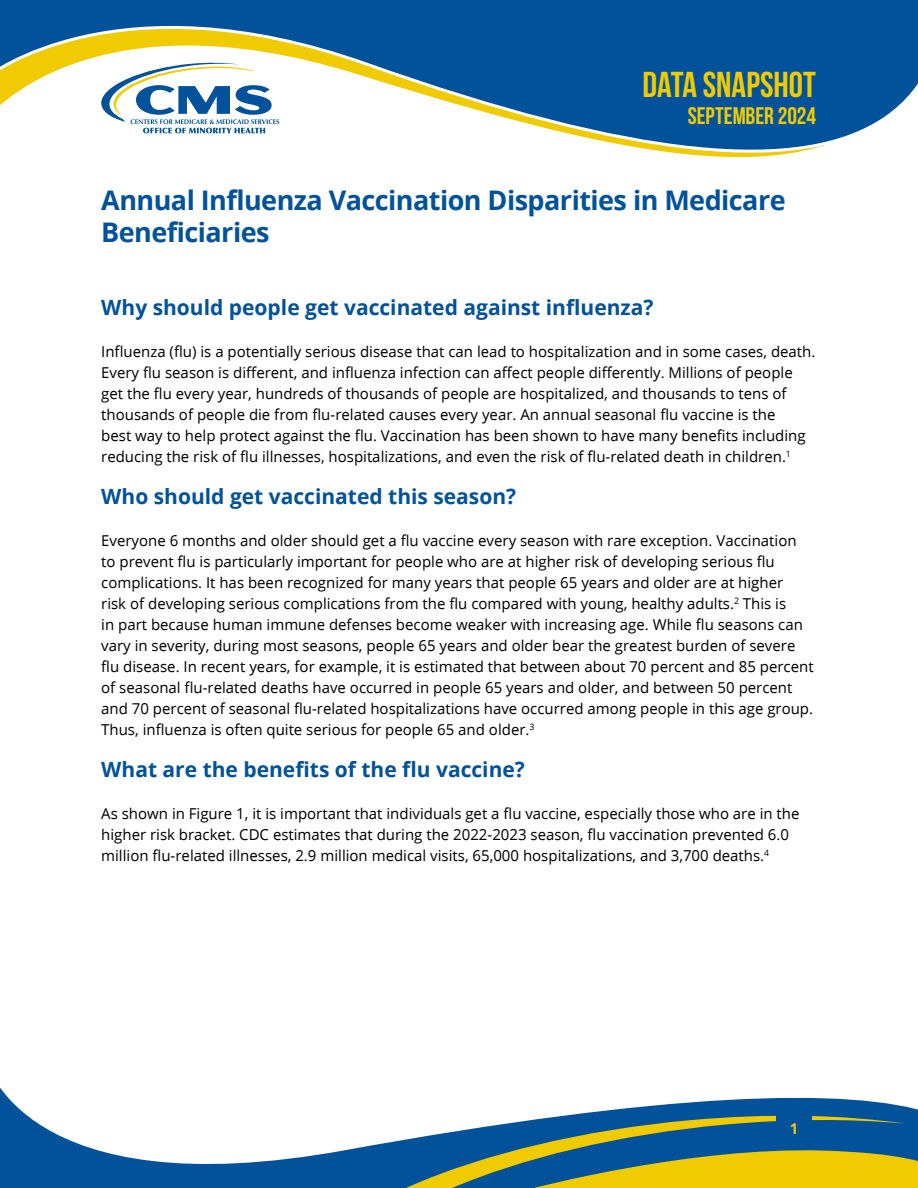
<style>
.page{position:relative;width:918px;height:1188px;background:#fff}
.page>*{position:absolute;margin:0;border:0;box-sizing:border-box;transform-origin:0 0}
.t1{font:36px "Bebas Neue";letter-spacing:-.005em;color:#f0cb02}
.t2{font:700 27px/32.4px "Open Sans";letter-spacing:-.02em;color:#01529b}
.t3{font:24px "Bebas Neue";letter-spacing:-.005em;color:#f0cb02}
.t4{font:700 21px "Open Sans";color:#01529b}
.text_no_indent{font:15px/21px "Open Sans";color:#000}
.t5{font:700 15px "Open Sans";color:#f0cb02}
</style>
<div class="page">
<svg style="left:0;top:1087px;width:918px;height:101px"></svg>
<svg style="left:905px;top:1147px;width:13px;height:41px"></svg>
<svg style="left:0;top:0;width:918px;height:158px"></svg>
<svg style="left:101px;top:62px;width:178px;height:71px"></svg>
<svg style="left:292px;top:1113px;width:613px;height:75px;background:#709078"></svg>
<div style="left:776px;top:1106px;width:36px;height:31px;background:#01529b"></div>
<h1 class="t1" style="left:643px;top:64px;width:175px">DATA SNAPSHOT</h1>
<h3 class="t3" style="left:688px;top:103px;width:130px">SEPTEMBER 2024</h3>
<h1 class="t2" style="left:101px;top:184px;width:686px">Annual Influenza Vaccination Disparities in Medicare<br>Beneficiaries</h1>
<h2 class="t4" style="left:101px;top:295px;width:554px">Why should people get vaccinated against influenza?</h2>
<p class="text_no_indent" style="left:101px;top:341px;width:716px">Influenza (flu) is a potentially serious disease that can lead to hospitalization and in some cases, death.<br>Every flu season is different, and influenza infection can affect people differently. Millions of people get the flu every year, hundreds of thousands of people are hospitalized, and thousands to tens of thousands of people die from flu-related causes every year. An annual seasonal flu vaccine is the<br>best way to help protect against the flu. Vaccination has been shown to have many benefits including reducing the risk of flu illnesses, hospitalizations, and even the risk of flu-related death in children.<sup>1</sup></p>
<h3 class="t4" style="left:101px;top:484px;width:416px">Who should get vaccinated this season?</h3>
<p class="text_no_indent" style="left:101px;top:530px;width:714px">Everyone 6 months and older should get a flu vaccine every season with rare exception. Vaccination to prevent flu is particularly important for people who are at higher risk of developing serious flu complications. It has been recognized for many years that people 65 years and older are at higher<br>risk of developing serious complications from the flu compared with young, healthy adults.<sup>2</sup> This is<br>in part because human immune defenses become weaker with increasing age. While flu seasons can vary in severity, during most seasons, people 65 years and older bear the greatest burden of severe flu disease. In recent years, for example, it is estimated that between about 70 percent and 85 percent of seasonal flu-related deaths have occurred in people 65 years and older, and between 50 percent and 70 percent of seasonal flu-related hospitalizations have occurred among people in this age group.<br>Thus, influenza is often quite serious for people 65 and older.<sup>3</sup></p>
<h3 class="t4" style="left:101px;top:757px;width:425px">What are the benefits of the flu vaccine?</h3>
<p class="text_no_indent" style="left:101px;top:803px;width:700px">As shown in Figure 1, it is important that individuals get a flu vaccine, especially those who are in the higher risk bracket. CDC estimates that during the 2022-2023 season, flu vaccination prevented 6.0 million flu-related illnesses, 2.9 million medical visits, 65,000 hospitalizations, and 3,700 deaths.<sup>4</sup></p>
<p class="t5" style="left:790px;top:1120px;width:10px">1</p>
</div>
